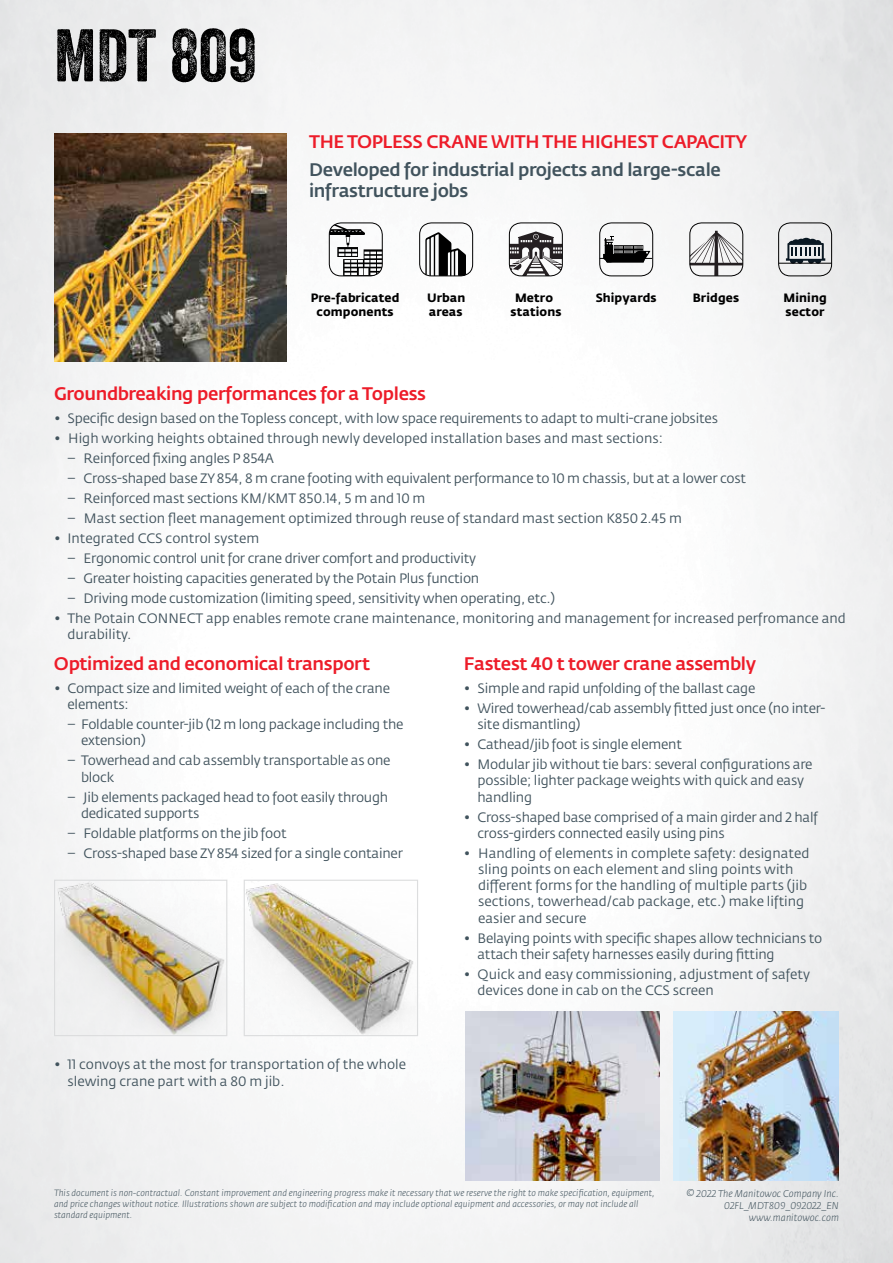
<style>
.page{position:relative;width:893px;height:1263px;background:#fff}
.page>*{position:absolute;margin:0;border:0;box-sizing:border-box;transform-origin:0 0}
.t1{font:72px "Veneer Two";color:#000}
.t2{font:500 18px "Fedra Sans Pro";letter-spacing:-.02em;color:#ed1c29}
.t3{font:500 18px/21px "Fedra Sans Pro";letter-spacing:-.02em;color:#41535d}
.t4{font:13.5px/16.2px "Fedra Sans Pro";letter-spacing:-.015em;color:#41535d}
.t5{font:700 12px/14.4px "Fedra Sans Pro";letter-spacing:.005em;color:#000}
.t6{font:italic 300 9.75px/11.7px "Fedra Sans Pro";color:#41535d;text-align:right}
.t7{font:italic 300 9px/10.8px "Fedra Sans Pro";color:#41535d}
</style>
<div class="page">
<img style="left:0;top:0;width:893px;height:1263px">
<img style="left:56px;top:882px;width:169px;height:152px">
<div style="left:54px;top:880px;width:173px;height:156px;border:1px solid #dcddde"></div>
<img style="left:246px;top:882px;width:170px;height:152px">
<div style="left:244px;top:880px;width:174px;height:156px;border:1px solid #dcddde"></div>
<svg style="left:509px;top:231px;width:53px;height:45px"></svg>
<div style="left:509px;top:222px;width:54px;height:54px;border:1px solid #000;border-radius:12px"></div>
<svg style="left:420px;top:232px;width:53px;height:44px"></svg>
<div style="left:419px;top:222px;width:54px;height:54px;border:1px solid #000;border-radius:12px"></div>
<svg style="left:690px;top:231px;width:53px;height:45px"></svg>
<div style="left:689px;top:222px;width:54px;height:54px;border:1px solid #000;border-radius:12px"></div>
<svg style="left:603px;top:236px;width:47px;height:26px"></svg>
<hr style="left:600px;top:258px;width:52px;height:1px;background:#000">
<div style="left:599px;top:222px;width:54px;height:54px;border:1px solid #000;border-radius:12px"></div>
<svg style="left:329px;top:223px;width:53px;height:53px"></svg>
<div style="left:329px;top:222px;width:54px;height:54px;border:1px solid #000;border-radius:12px"></div>
<svg style="left:786px;top:238px;width:39px;height:25px"></svg>
<hr style="left:779px;top:263px;width:53px;height:1px;background:#000">
<div style="left:778px;top:222px;width:54px;height:54px;border:1px solid #000;border-radius:12px"></div>
<img style="left:465px;top:1011px;width:194px;height:169px">
<img style="left:54px;top:134px;width:233px;height:227px">
<img style="left:673px;top:1011px;width:166px;height:169px">
<h1 class="t1" style="left:54px;top:12px;width:204px">MDT 809</h1>
<h2 class="t2" style="left:309px;top:130px;width:440px">THE TOPLESS CRANE WITH THE HIGHEST CAPACITY</h2>
<h2 class="t3" style="left:309px;top:159px;width:413px">Developed for industrial projects and large-scale infrastructure jobs</h2>
<p class="t5" style="left:311px;top:291px;width:90px">Pre-fabricated</p>
<p class="t5" style="left:596px;top:291px;width:63px">Shipyards</p>
<p class="t5" style="left:693px;top:291px;width:48px">Bridges</p>
<p class="t5" style="left:317px;top:305px;width:79px">components</p>
<p class="t5" style="left:427px;top:291px;width:40px">Urban areas</p>
<p class="t5" style="left:510px;top:291px;width:53px;text-align:center">Metro stations</p>
<p class="t5" style="left:784px;top:291px;width:45px">Mining sector</p>
<h2 class="t2" style="left:54px;top:382px;width:374px">Groundbreaking performances for a Topless</h2>
<p class="t4" style="left:54px;top:410px;width:665px">• Specific design based on the Topless concept, with low space requirements to adapt to multi-crane jobsites</p>
<p class="t4" style="left:54px;top:430px;width:610px">• High working heights obtained through newly developed installation bases and mast sections:</p>
<p class="t4" style="left:68px;top:450px;width:208px">– Reinforced fixing angles P 854A</p>
<p class="t4" style="left:68px;top:470px;width:680px">– Cross-shaped base ZY 854, 8 m crane footing with equivalent performance to 10 m chassis, but at a lower cost</p>
<p class="t4" style="left:68px;top:490px;width:359px">– Reinforced mast sections KM/KMT 850.14, 5 m and 10 m</p>
<p class="t4" style="left:68px;top:510px;width:616px">– Mast section fleet management optimized through reuse of standard mast section K850 2.45 m</p>
<p class="t4" style="left:54px;top:530px;width:207px">• Integrated CCS control system</p>
<p class="t4" style="left:68px;top:550px;width:410px">– Ergonomic control unit for crane driver comfort and productivity</p>
<p class="t4" style="left:68px;top:570px;width:413px">– Greater hoisting capacities generated by the Potain Plus function</p>
<p class="t4" style="left:68px;top:590px;width:489px">– Driving mode customization (limiting speed, sensitivity when operating, etc.)</p>
<p class="t4" style="left:68px;top:610px;width:780px;text-indent:-14px">• The Potain CONNECT app enables remote crane maintenance, monitoring and management for increased perfromance and durability.</p>
<h2 class="t2" style="left:54px;top:652px;width:318px">Optimized and economical transport</h2>
<p class="t4" style="left:68px;top:680px;width:324px;text-indent:-14px">• Compact size and limited weight of each of the crane elements:</p>
<p class="t4" style="left:81px;top:716px;width:324px;text-indent:-14px">– Foldable counter-jib (12 m long package including the extension)</p>
<p class="t4" style="left:81px;top:753px;width:311px;text-indent:-14px">– Towerhead and cab assembly transportable as one block</p>
<p class="t4" style="left:81px;top:789px;width:309px;text-indent:-14px">– Jib elements packaged head to foot easily through dedicated supports</p>
<p class="t4" style="left:68px;top:825px;width:221px">– Foldable platforms on the jib foot</p>
<p class="t4" style="left:68px;top:845px;width:337px">– Cross-shaped base ZY 854 sized for a single container</p>
<p class="t4" style="left:68px;top:1056px;width:340px;text-indent:-14px">• 11 convoys at the most for transportation of the whole slewing crane part with a 80 m jib.</p>
<h2 class="t2" style="left:464px;top:652px;width:294px">Fastest 40 t tower crane assembly</h2>
<p class="t4" style="left:464px;top:680px;width:293px">• Simple and rapid unfolding of the ballast cage</p>
<p class="t4" style="left:477px;top:700px;width:349px;text-indent:-14px">• Wired towerhead/cab assembly fitted just once (no inter&shy;site dismantling)</p>
<p class="t4" style="left:464px;top:736px;width:220px">• Cathead/jib foot is single element</p>
<p class="t4" style="left:477px;top:756px;width:337px;text-indent:-14px">• Modular jib without tie bars: several configurations are possible; lighter package weights with quick and easy handling</p>
<p class="t4" style="left:477px;top:809px;width:342px;text-indent:-14px">• Cross-shaped base comprised of a main girder and 2 half cross-girders connected easily using pins</p>
<p class="t4" style="left:478px;top:845px;width:333px;text-indent:-14px">• Handling of elements in complete safety: designated sling points on each element and sling points with different forms for the handling of multiple parts (jib sections, towerhead/cab package, etc.) make lifting easier and secure</p>
<p class="t4" style="left:477px;top:930px;width:346px;text-indent:-14px">• Belaying points with specific shapes allow technicians to attach their safety harnesses easily during fitting</p>
<p class="t4" style="left:477px;top:966px;width:334px;text-indent:-14px">• Quick and easy commissioning, adjustment of safety devices done in cab on the CCS screen</p>
<p class="t7" style="left:54px;top:1188px;width:602px">This document is non-contractual. Constant improvement and engineering progress make it necessary that we reserve the right to make specification, equipment, and price changes without notice. Illustrations shown are subject to modification and may include optional equipment and accessories, or may not include all standard equipment.</p>
<p class="t6" style="left:686px;top:1188px;width:154px">© 2022 The Manitowoc Company Inc.<br>02FL_MDT809_092022_EN www.manitowoc.com</p>
</div>
